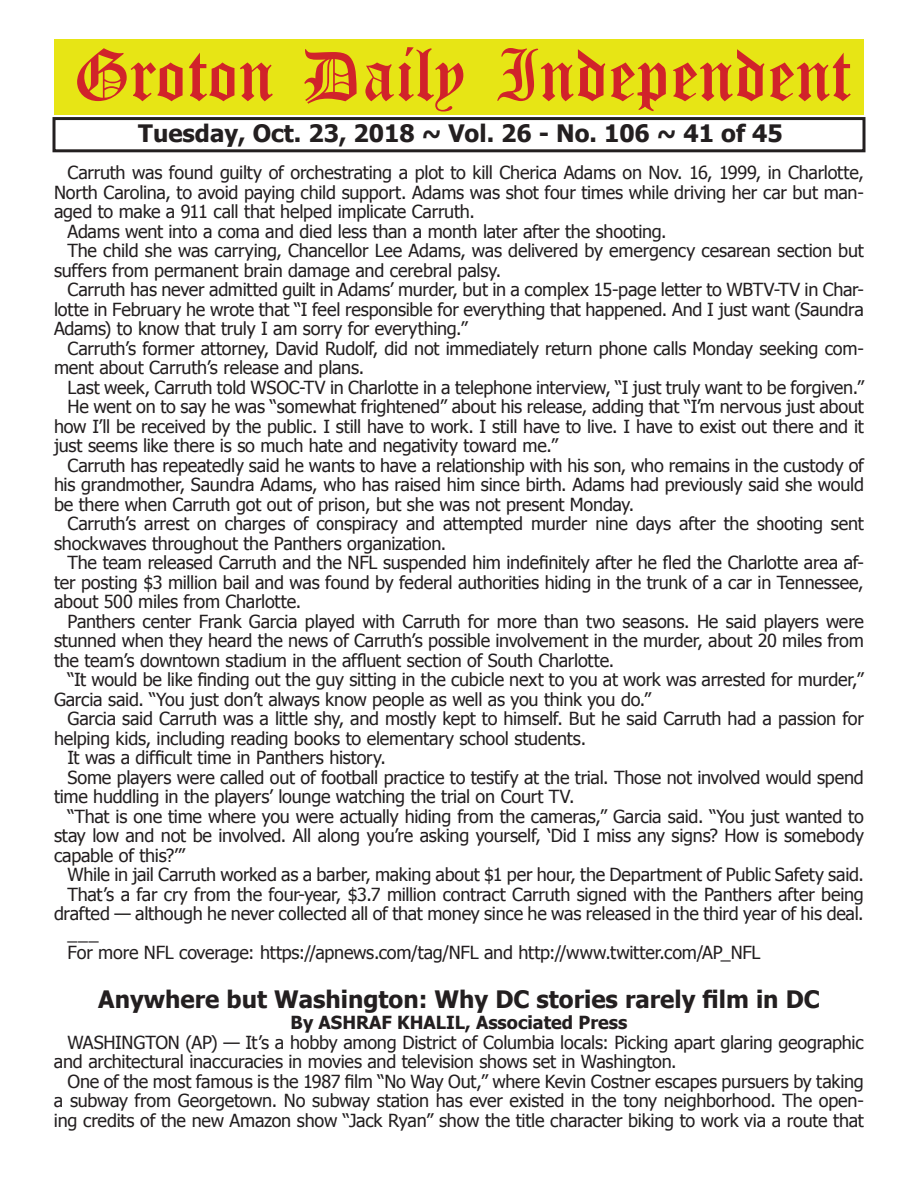
<style>
.page{position:relative;width:918px;height:1188px;background:#fff}
.page>*{position:absolute;margin:0;border:0;box-sizing:border-box;transform-origin:0 0}
.t1{font:54px "Old English Five";color:#d1232a}
.t2{font:700 24px "Tahoma";color:#231f20}
.t3{font:18px/19.5px "Tahoma";letter-spacing:-.015em;color:#231f20}
.t4{font:700 18px "Tahoma";color:#231f20}
</style>
<div class="page">
<div style="left:52px;top:117px;width:814px;height:35px;border:3px solid #231f20"></div>
<div style="left:54px;top:40px;width:810px;height:75px;background:#e7e515"></div>
<h1 class="t1" style="left:73px;top:50px;width:779px">Groton Daily Independent</h1>
<h2 class="t2" style="left:138px;top:116px;width:646px">Tuesday, Oct. 23, 2018 ~ Vol. 26 - No. 106 ~ 41 of 45</h2>
<p class="t3" style="left:68px;top:162px;width:798px">Carruth was found guilty of orchestrating a plot to kill Cherica Adams on Nov. 16, 1999, in Charlotte,</p>
<p class="t3" style="left:54px;top:182px;width:812px">North Carolina, to avoid paying child support. Adams was shot four times while driving her car but man-</p>
<p class="t3" style="left:54px;top:201px;width:422px">aged to make a 911 call that helped implicate Carruth.</p>
<p class="t3" style="left:68px;top:221px;width:601px">Adams went into a coma and died less than a month later after the shooting.</p>
<p class="t3" style="left:68px;top:240px;width:798px">The child she was carrying, Chancellor Lee Adams, was delivered by emergency cesarean section but</p>
<p class="t3" style="left:54px;top:260px;width:449px">suffers from permanent brain damage and cerebral palsy.</p>
<p class="t3" style="left:68px;top:279px;width:798px">Carruth has never admitted guilt in Adams’ murder, but in a complex 15-page letter to WBTV-TV in Char-</p>
<p class="t3" style="left:54px;top:299px;width:811px">lotte in February he wrote that “I feel responsible for everything that happened. And I just want (Saundra</p>
<p class="t3" style="left:54px;top:318px;width:415px">Adams) to know that truly I am sorry for everything.”</p>
<p class="t3" style="left:68px;top:338px;width:798px">Carruth’s former attorney, David Rudolf, did not immediately return phone calls Monday seeking com-</p>
<p class="t3" style="left:54px;top:357px;width:312px">ment about Carruth’s release and plans.</p>
<p class="t3" style="left:68px;top:377px;width:798px">Last week, Carruth told WSOC-TV in Charlotte in a telephone interview, “I just truly want to be forgiven.”</p>
<p class="t3" style="left:68px;top:396px;width:798px">He went on to say he was “somewhat frightened” about his release, adding that “I’m nervous just about</p>
<p class="t3" style="left:54px;top:416px;width:811px">how I’ll be received by the public. I still have to work. I still have to live. I have to exist out there and it</p>
<p class="t3" style="left:54px;top:435px;width:505px">just seems like there is so much hate and negativity toward me.”</p>
<p class="t3" style="left:68px;top:455px;width:798px">Carruth has repeatedly said he wants to have a relationship with his son, who remains in the custody of</p>
<p class="t3" style="left:54px;top:474px;width:812px">his grandmother, Saundra Adams, who has raised him since birth. Adams had previously said she would</p>
<p class="t3" style="left:54px;top:494px;width:582px">be there when Carruth got out of prison, but she was not present Monday.</p>
<p class="t3" style="left:68px;top:513px;width:798px">Carruth’s arrest on charges of conspiracy and attempted murder nine days after the shooting sent</p>
<p class="t3" style="left:54px;top:533px;width:394px">shockwaves throughout the Panthers organization.</p>
<p class="t3" style="left:68px;top:552px;width:798px">The team released Carruth and the NFL suspended him indefinitely after he fled the Charlotte area af-</p>
<p class="t3" style="left:54px;top:572px;width:811px">ter posting $3 million bail and was found by federal authorities hiding in the trunk of a car in Tennessee,</p>
<p class="t3" style="left:54px;top:591px;width:249px">about 500 miles from Charlotte.</p>
<p class="t3" style="left:68px;top:611px;width:798px">Panthers center Frank Garcia played with Carruth for more than two seasons. He said players were</p>
<p class="t3" style="left:54px;top:630px;width:811px">stunned when they heard the news of Carruth’s possible involvement in the murder, about 20 miles from</p>
<p class="t3" style="left:54px;top:650px;width:562px">the team’s downtown stadium in the affluent section of South Charlotte.</p>
<p class="t3" style="left:68px;top:669px;width:798px">“It would be like finding out the guy sitting in the cubicle next to you at work was arrested for murder,”</p>
<p class="t3" style="left:54px;top:689px;width:599px">Garcia said. “You just don’t always know people as well as you think you do.”</p>
<p class="t3" style="left:68px;top:708px;width:798px">Garcia said Carruth was a little shy, and mostly kept to himself. But he said Carruth had a passion for</p>
<p class="t3" style="left:54px;top:728px;width:534px">helping kids, including reading books to elementary school students.</p>
<p class="t3" style="left:68px;top:747px;width:320px">It was a difficult time in Panthers history.</p>
<p class="t3" style="left:68px;top:766px;width:798px">Some players were called out of football practice to testify at the trial. Those not involved would spend</p>
<p class="t3" style="left:54px;top:786px;width:522px">time huddling in the players’ lounge watching the trial on Court TV.</p>
<p class="t3" style="left:68px;top:805px;width:798px">“That is one time where you were actually hiding from the cameras,” Garcia said. “You just wanted to</p>
<p class="t3" style="left:54px;top:825px;width:812px">stay low and not be involved. All along you’re asking yourself, ‘Did I miss any signs? How is somebody</p>
<p class="t3" style="left:54px;top:844px;width:133px">capable of this?’”</p>
<p class="t3" style="left:68px;top:864px;width:798px">While in jail Carruth worked as a barber, making about $1 per hour, the Department of Public Safety said.</p>
<p class="t3" style="left:68px;top:883px;width:798px">That’s a far cry from the four-year, $3.7 million contract Carruth signed with the Panthers after being</p>
<p class="t3" style="left:54px;top:903px;width:811px">drafted — although he never collected all of that money since he was released in the third year of his deal.</p>
<p class="t3" style="left:68px;top:922px;width:33px">___</p>
<p class="t3" style="left:68px;top:942px;width:695px">For more NFL coverage: https://apnews.com/tag/NFL and http://www.twitter.com/AP_NFL</p>
<h2 class="t2" style="left:98px;top:982px;width:723px">Anywhere but Washington: Why DC stories rarely film in DC</h2>
<p class="t4" style="left:291px;top:1010px;width:338px">By ASHRAF KHALIL, Associated Press</p>
<p class="t3" style="left:54px;top:1032px;width:811px;text-indent:14px">WASHINGTON (AP) — It’s a hobby among District of Columbia locals: Picking apart glaring geographic and architectural inaccuracies in movies and television shows set in Washington.</p>
<p class="t3" style="left:54px;top:1071px;width:811px;text-align:justify;text-indent:14px">One of the most famous is the 1987 film “No Way Out,” where Kevin Costner escapes pursuers by taking a subway from Georgetown. No subway station has ever existed in the tony neighborhood. The open&shy;ing credits of the new Amazon show “Jack Ryan” show the title character biking to work via a route that</p>
</div>
